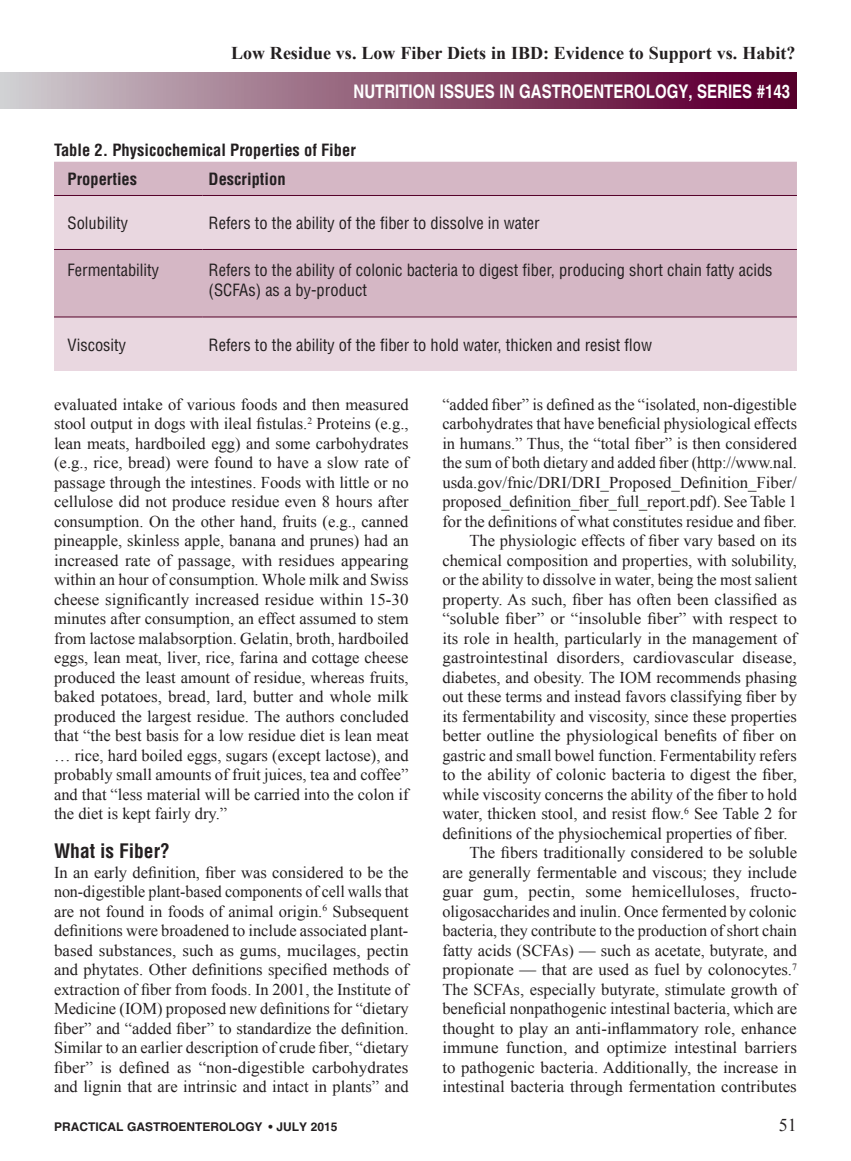
<style>
.page{position:relative;width:851px;height:1161px;background:#fff}
.page>*{position:absolute;margin:0;border:0;box-sizing:border-box;transform-origin:0 0}
.A_Subhead_first_line{font:700 condensed 19.5px "Helvetica";color:#231f20}
.t1{font:700 18.75px "Helvetica";color:#fff;scale:.8 1}
.t2{font:700 18px "Times New Roman";color:#231f20}
.A_Bottom_Title_Page{font:18px "Times New Roman";color:#231f20}
.A_Body_Copy{font:16.5px/19.5px "Times New Roman";color:#231f20;text-align:justify}
.A_Body_Copy-1st_P{font:16.5px/19.5px "Times New Roman";color:#231f20;text-align:justify}
.A_Table_type{font:condensed 16.5px/19.5px "Helvetica";color:#231f20}
.A_table_header{font:700 condensed 16.5px "Helvetica";color:#231f20}
.A_Bottom_Title_Page-2{font:700 12px "Helvetica";color:#231f20}
</style>
<div class="page">
<div style="left:0;top:73px;width:796px;height:36px;background:linear-gradient(to right,#cec9cc,#550025)"></div>
<div style="left:54px;top:162px;width:742px;height:33px;background:#d5b7c5"></div>
<svg style="left:54px;top:196px;width:742px;height:175px;background:#e0cad5"></svg>
<hr style="left:54px;top:317px;width:148px;height:1px;background:#540028">
<hr style="left:202px;top:317px;width:594px;height:1px;background:#540028">
<hr style="left:54px;top:195px;width:148px;height:1px;background:#540028">
<hr style="left:202px;top:195px;width:594px;height:1px;background:#540028">
<hr style="left:54px;top:249px;width:148px;height:1px;background:#540028">
<hr style="left:202px;top:249px;width:594px;height:1px;background:#540028">
<p class="t2" style="left:231px;top:40px;width:566px">Low Residue vs. Low Fiber Diets in IBD: Evidence to Support vs. Habit?</p>
<p class="t1" style="left:353px;top:79px;width:547px">NUTRITION ISSUES IN GASTROENTEROLOGY, SERIES #143</p>
<p class="A_table_header" style="left:54px;top:139px;width:303px">Table 2. Physicochemical Properties of Fiber</p>
<p class="A_table_header" style="left:68px;top:169px;width:71px">Properties</p>
<p class="A_table_header" style="left:208px;top:169px;width:78px">Description</p>
<p class="A_Table_type" style="left:68px;top:213px;width:62px">Solubility</p>
<p class="A_Table_type" style="left:208px;top:213px;width:332px">Refers to the ability of the fiber to dissolve in water</p>
<p class="A_Table_type" style="left:68px;top:260px;width:93px">Fermentability</p>
<p class="A_Table_type" style="left:208px;top:260px;width:565px">Refers to the ability of colonic bacteria to digest fiber, producing short chain fatty acids (SCFAs) as a by-product</p>
<p class="A_Table_type" style="left:68px;top:335px;width:60px">Viscosity</p>
<p class="A_Table_type" style="left:208px;top:335px;width:445px">Refers to the ability of the fiber to hold water, thicken and resist flow</p>
<p class="A_Body_Copy" style="left:54px;top:394px;width:356px">evaluated intake of various foods and then measured stool output in dogs with ileal fistulas.<sup>2</sup> Proteins (e.g., lean meats, hardboiled egg) and some carbohydrates (e.g., rice, bread) were found to have a slow rate of passage through the intestines. Foods with little or no cellulose did not produce residue even 8 hours after consumption. On the other hand, fruits (e.g., canned pineapple, skinless apple, banana and prunes) had an increased rate of passage, with residues appearing within an hour of consumption. Whole milk and Swiss cheese significantly increased residue within 15-30 minutes after consumption, an effect assumed to stem from lactose malabsorption. Gelatin, broth, hardboiled eggs, lean meat, liver, rice, farina and cottage cheese produced the least amount of residue, whereas fruits, baked potatoes, bread, lard, butter and whole milk produced the largest residue. The authors concluded that “the best basis for a low residue diet is lean meat … rice, hard boiled eggs, sugars (except lactose), and probably small amounts of fruit juices, tea and coffee” and that “less material will be carried into the colon if the diet is kept fairly dry.”</p>
<p class="A_Subhead_first_line" style="left:54px;top:839px;width:117px">What is Fiber?</p>
<p class="A_Body_Copy-1st_P" style="left:54px;top:862px;width:356px">In an early definition, fiber was considered to be the non-digestible plant-based components of cell walls that are not found in foods of animal origin.<sup>6</sup> Subsequent definitions were broadened to include associated plant&shy;based substances, such as gums, mucilages, pectin and phytates. Other definitions specified methods of extraction of fiber from foods. In 2001, the Institute of Medicine (IOM) proposed new definitions for “dietary fiber” and “added fiber” to standardize the definition.<br>Similar to an earlier description of crude fiber, “dietary fiber” is defined as “non-digestible carbohydrates and lignin that are intrinsic and intact in plants” and</p>
<p class="A_Body_Copy-1st_P" style="left:442px;top:394px;width:356px">“added fiber” is defined as the “isolated, non-digestible carbohydrates that have beneficial physiological effects in humans.” Thus, the “total fiber” is then considered the sum of both dietary and added fiber (http://www.nal. usda.gov/fnic/DRI/DRI_Proposed_Definition_Fiber/ proposed_definition_fiber_full_report.pdf). See Table 1 for the definitions of what constitutes residue and fiber.</p>
<p class="A_Body_Copy" style="left:442px;top:530px;width:356px;text-indent:27px">The physiologic effects of fiber vary based on its chemical composition and properties, with solubility, or the ability to dissolve in water, being the most salient property. As such, fiber has often been classified as “soluble fiber” or “insoluble fiber” with respect to its role in health, particularly in the management of gastrointestinal disorders, cardiovascular disease, diabetes, and obesity. The IOM recommends phasing out these terms and instead favors classifying fiber by its fermentability and viscosity, since these properties better outline the physiological benefits of fiber on gastric and small bowel function. Fermentability refers to the ability of colonic bacteria to digest the fiber, while viscosity concerns the ability of the fiber to hold water, thicken stool, and resist flow.<sup>6</sup> See Table 2 for definitions of the physiochemical properties of fiber.</p>
<p class="A_Body_Copy" style="left:442px;top:842px;width:356px;text-indent:27px">The fibers traditionally considered to be soluble are generally fermentable and viscous; they include guar gum, pectin, some hemicelluloses, fructo&shy;oligosaccharides and inulin. Once fermented by colonic bacteria, they contribute to the production of short chain fatty acids (SCFAs) — such as acetate, butyrate, and propionate — that are used as fuel by colonocytes.<sup>7<br></sup>The SCFAs, especially butyrate, stimulate growth of beneficial nonpathogenic intestinal bacteria, which are thought to play an anti-inflammatory role, enhance immune function, and optimize intestinal barriers to pathogenic bacteria. Additionally, the increase in intestinal bacteria through fermentation contributes</p>
<p class="A_Bottom_Title_Page-2" style="left:54px;top:1119px;width:285px">PRACTICAL GASTROENTEROLOGY • JULY 2015</p>
<p class="A_Bottom_Title_Page" style="left:778px;top:1113px;width:19px">51</p>
</div>
